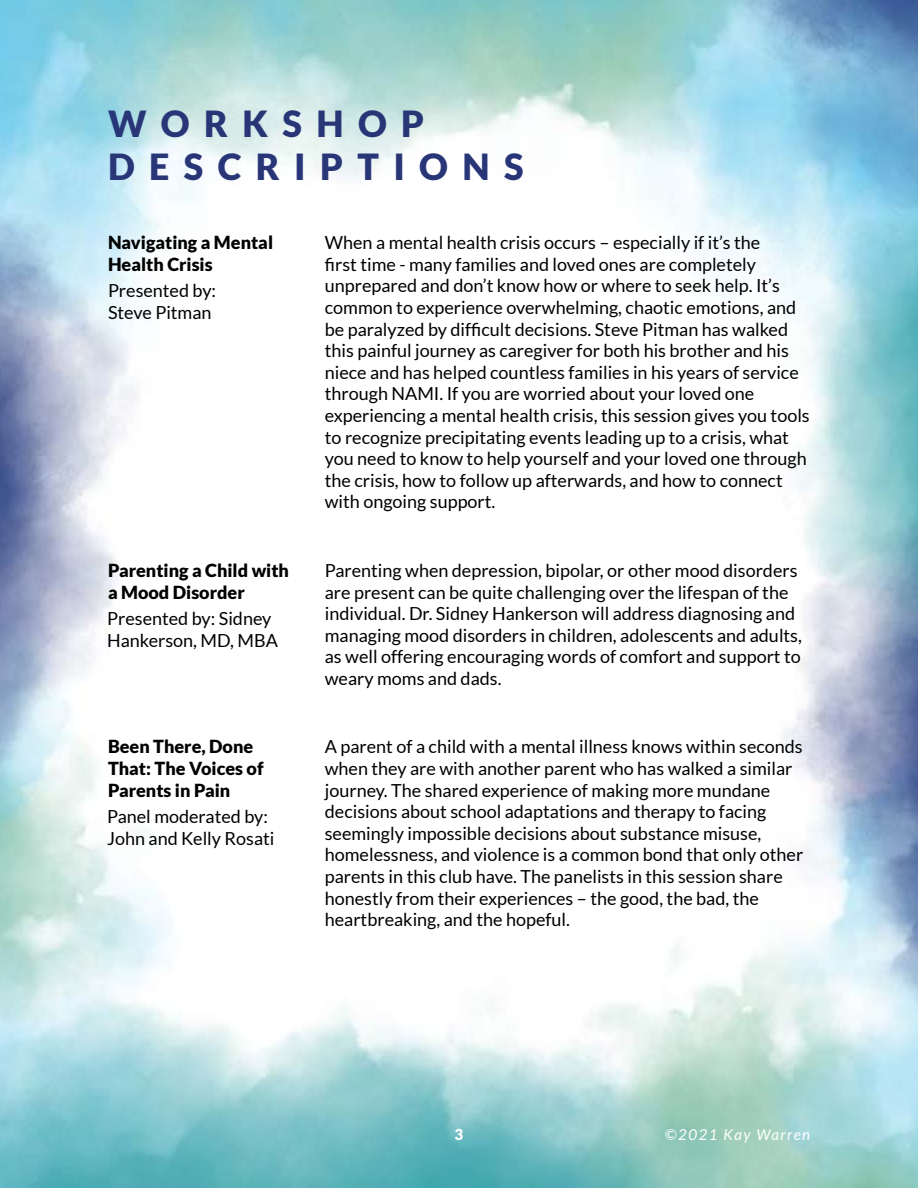
<style>
.page{position:relative;width:918px;height:1188px;background:#fff}
.page>*{position:absolute;margin:0;border:0;box-sizing:border-box;transform-origin:0 0}
.t1{font:900 36px/43.2px "Lato";letter-spacing:.4em;color:#283678}
.t2{font:18px/21.6px "Lato";color:#000101}
.t3{font:900 18px/21.6px "Lato";color:#000101}
.t4{font:italic 15px "Lato";letter-spacing:.1em;color:#fff}
.t5{font:900 15px "Lato";color:#fff}
</style>
<div class="page">
<img style="left:0;top:0;width:918px;height:1188px">
<h1 class="t1" style="left:108px;top:101px;width:417px">WORKSHOP<br>DESCRIPTIONS</h1>
<p class="t3" style="left:108px;top:231px;width:167px">Navigating a Mental<br>Health Crisis</p>
<p class="t2" style="left:108px;top:280px;width:110px">Presented by:<br>Steve Pitman</p>
<p class="t3" style="left:108px;top:559px;width:183px">Parenting a Child with a Mood Disorder</p>
<p class="t2" style="left:107px;top:608px;width:172px">Presented by: Sidney<br>Hankerson, MD, MBA</p>
<p class="t3" style="left:108px;top:736px;width:157px">Been There, Done<br>That: The Voices of<br>Parents in Pain</p>
<p class="t2" style="left:107px;top:806px;width:169px">Panel moderated by:<br>John and Kelly Rosati</p>
<p class="t2" style="left:325px;top:232px;width:486px">When a mental health crisis occurs – especially if it’s the<br>first time - many families and loved ones are completely unprepared and don’t know how or where to seek help. It’s common to experience overwhelming, chaotic emotions, and be paralyzed by difficult decisions. Steve Pitman has walked this painful journey as caregiver for both his brother and his niece and has helped countless families in his years of service through NAMI. If you are worried about your loved one experiencing a mental health crisis, this session gives you tools to recognize precipitating events leading up to a crisis, what you need to know to help yourself and your loved one through the crisis, how to follow up afterwards, and how to connect with ongoing support.</p>
<p class="t2" style="left:325px;top:560px;width:479px">Parenting when depression, bipolar, or other mood disorders are present can be quite challenging over the lifespan of the individual. Dr. Sidney Hankerson will address diagnosing and managing mood disorders in children, adolescents and adults, as well offering encouraging words of comfort and support to weary moms and dads.</p>
<p class="t2" style="left:325px;top:736px;width:480px">A parent of a child with a mental illness knows within seconds when they are with another parent who has walked a similar journey. The shared experience of making more mundane decisions about school adaptations and therapy to facing seemingly impossible decisions about substance misuse, homelessness, and violence is a common bond that only other parents in this club have. The panelists in this session share honestly from their experiences – the good, the bad, the heartbreaking, and the hopeful.</p>
<p class="t5" style="left:455px;top:1126px;width:10px">3</p>
<p class="t4" style="left:665px;top:1126px;width:147px">©2021 Kay Warren</p>
</div>
